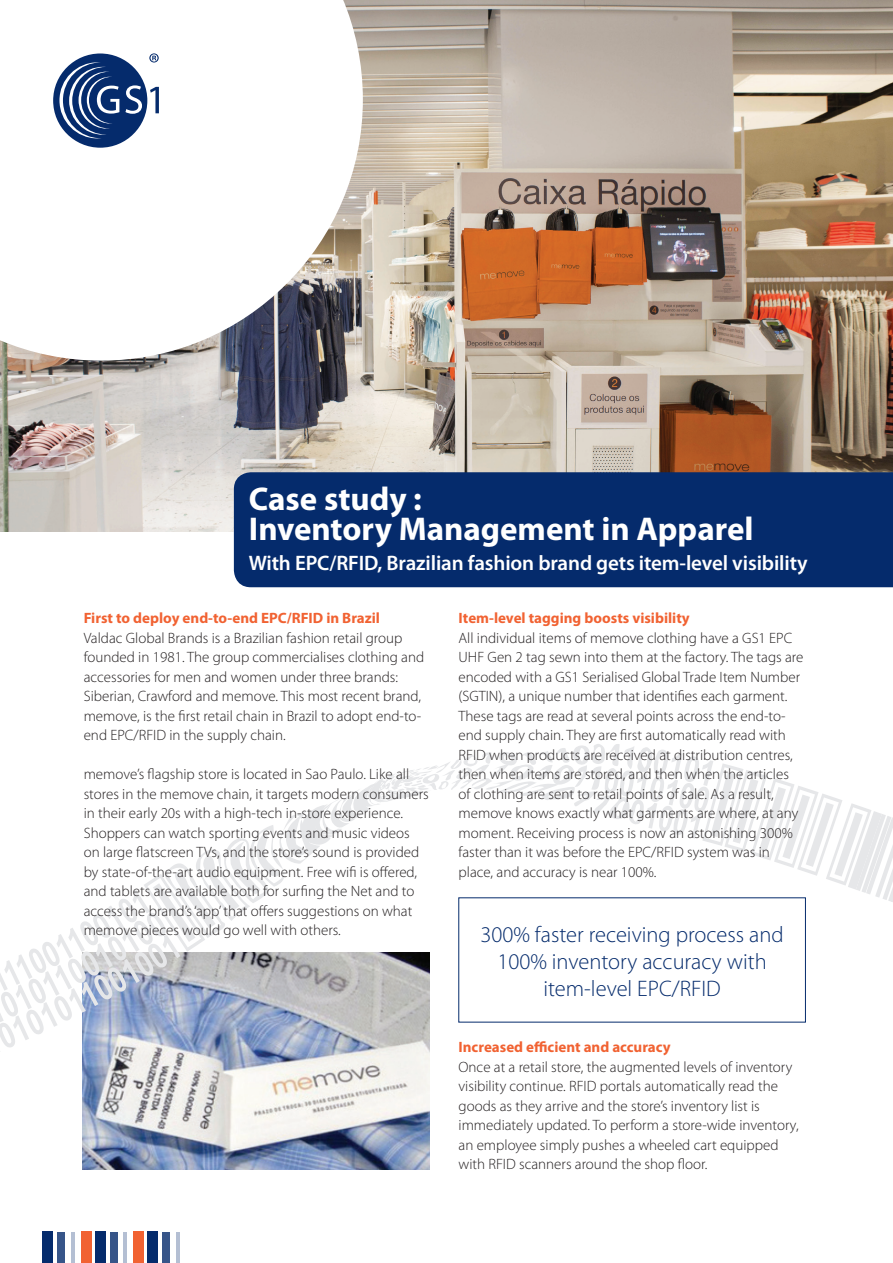
<style>
.page{position:relative;width:893px;height:1263px;background:#fff}
.page>*{position:absolute;margin:0;border:0;box-sizing:border-box;transform-origin:0 0}
.Paragraph_titre_page{font:700 33px "Myriad Pro";color:#fff}
.t1{font:300 22.5px/27px "Myriad Pro";color:#052b6c;text-align:center}
.Paragraph_titre_page-2{font:600 21px "Myriad Pro";letter-spacing:-.005em;color:#fff}
.t2{font:300 15px/19.5px "Myriad Pro";color:#231f20}
.t3{font:700 15px "Myriad Pro";color:#f16232}
</style>
<div class="page">
<img style="left:82px;top:1053px;width:347px;height:116px">
<svg style="left:0;top:744px;width:893px;height:309px"></svg>
<img style="left:0;top:0;width:893px;height:531px">
<div style="left:42px;top:1232px;width:11px;height:31px;background:#052b6c"></div>
<div style="left:95px;top:1232px;width:10px;height:31px;background:#052b6c"></div>
<div style="left:147px;top:1232px;width:10px;height:31px;background:#052b6c"></div>
<div style="left:81px;top:1232px;width:11px;height:31px;background:#f16232"></div>
<div style="left:133px;top:1232px;width:11px;height:31px;background:#f16232"></div>
<div style="left:58px;top:1232px;width:7px;height:31px;background:#375589"></div>
<div style="left:110px;top:1232px;width:7px;height:31px;background:#375589"></div>
<div style="left:162px;top:1232px;width:7px;height:31px;background:#375589"></div>
<hr style="left:71px;top:1232px;width:3px;height:31px;background:#052b6c">
<hr style="left:124px;top:1232px;width:3px;height:31px;background:#052b6c">
<hr style="left:176px;top:1232px;width:3px;height:31px;background:#052b6c">
<svg style="left:0;top:0;width:363px;height:361px"></svg>
<div style="left:234px;top:472px;width:659px;height:115px;background:#052b6c"></div>
<svg style="left:149px;top:53px;width:10px;height:10px"></svg>
<div style="left:53px;top:53px;width:94px;height:95px;background:#052b6c;border-radius:50%"></div>
<svg style="left:125px;top:85px;width:17px;height:29px"></svg>
<svg style="left:150px;top:87px;width:9px;height:26px"></svg>
<svg style="left:59px;top:62px;width:60px;height:76px"></svg>
<p class="Paragraph_titre_page" style="left:249px;top:477px;width:174px">Case study :</p>
<p class="Paragraph_titre_page" style="left:249px;top:507px;width:506px">Inventory Management in Apparel</p>
<p class="Paragraph_titre_page-2" style="left:249px;top:549px;width:560px">With EPC/RFID, Brazilian fashion brand gets item-level visibility</p>
<p class="t3" style="left:84px;top:608px;width:298px">First to deploy end-to-end EPC/RFID in Brazil</p>
<p class="t2" style="left:84px;top:628px;width:342px">Valdac Global Brands is a Brazilian fashion retail group founded in 1981. The group commercialises clothing and accessories for men and women under three brands:<br>Siberian, Crawford and memove. This most recent brand, memove, is the first retail chain in Brazil to adopt end-to&shy;end EPC/RFID in the supply chain.</p>
<p class="t2" style="left:84px;top:764px;width:346px">memove’s flagship store is located in Sao Paulo. Like all stores in the memove chain, it targets modern consumers in their early 20s with a high-tech in-store experience.<br>Shoppers can watch sporting events and music videos on large flatscreen TVs, and the store’s sound is provided by state-of-the-art audio equipment. Free wifi is offered, and tablets are available both for surfing the Net and to access the brand’s ‘app’ that offers suggestions on what memove pieces would go well with others.</p>
<p class="t3" style="left:459px;top:608px;width:233px">Item-level tagging boosts visibility</p>
<p class="t2" style="left:459px;top:628px;width:346px">All individual items of memove clothing have a GS1 EPC UHF Gen 2 tag sewn into them at the factory. The tags are encoded with a GS1 Serialised Global Trade Item Number (SGTIN), a unique number that identifies each garment.<br>These tags are read at several points across the end-to&shy;end supply chain. They are first automatically read with RFID when products are received at distribution centres, then when items are stored, and then when the articles of clothing are sent to retail points of sale. As a result, memove knows exactly what garments are where, at any moment. Receiving process is now an astonishing 300% faster than it was before the EPC/RFID system was in place, and accuracy is near 100%.</p>
<p class="t1" style="left:480px;top:921px;width:305px">300% faster receiving process and<br>100% inventory accuracy with item-level EPC/RFID</p>
<p class="t3" style="left:459px;top:1037px;width:214px">Increased efficient and accuracy</p>
<p class="t2" style="left:459px;top:1057px;width:342px">Once at a retail store, the augmented levels of inventory visibility continue. RFID portals automatically read the goods as they arrive and the store’s inventory list is immediately updated. To perform a store-wide inventory, an employee simply pushes a wheeled cart equipped with RFID scanners around the shop floor.</p>
</div>
